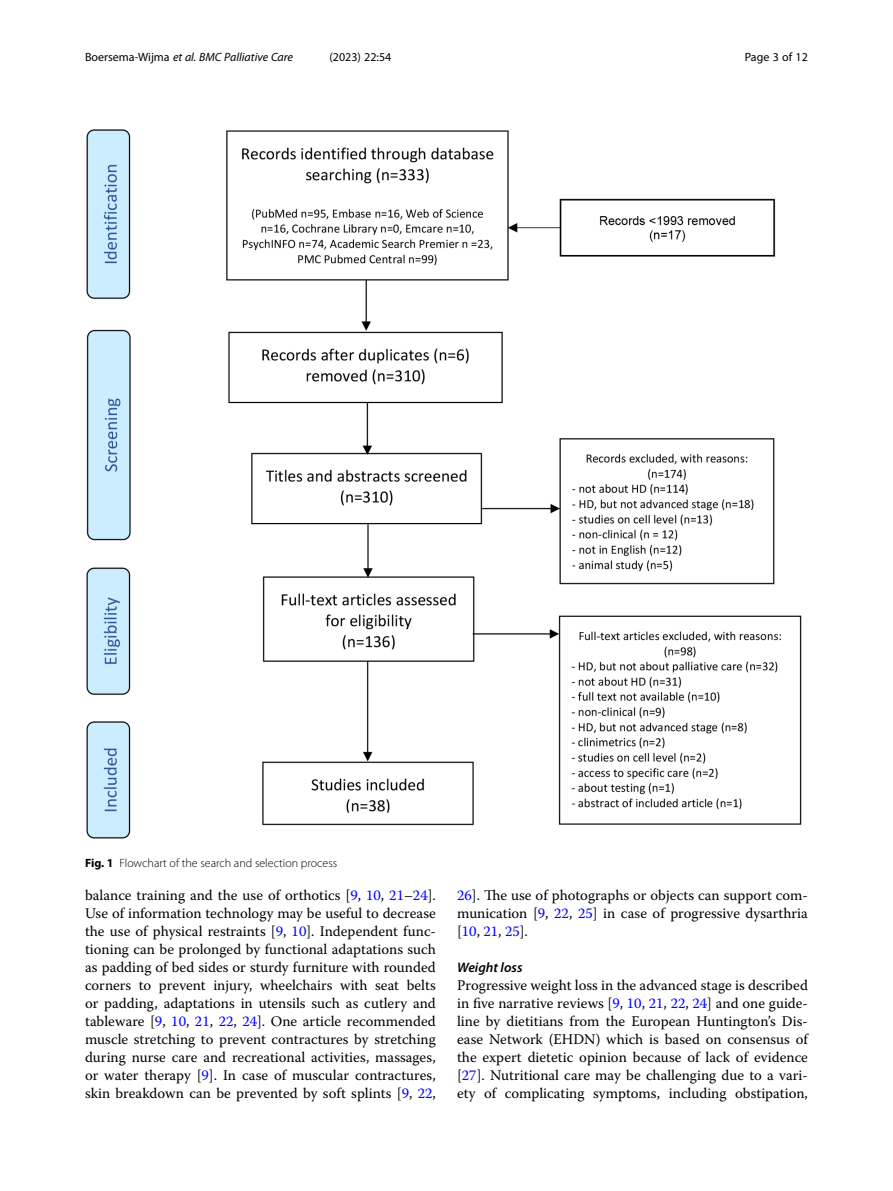
<style>
.page{position:relative;width:893px;height:1191px;background:#fff}
.page>*{position:absolute;margin:0;border:0;box-sizing:border-box;transform-origin:0 0}
.Body_Text{font:14.7px/18px "Warnock Pro";color:#000;text-align:justify}
.Head_3{font:italic 600 13.8px "Myriad Pro";color:#000}
.Figure_Caption{font:300 12px "Myriad Pro";color:#000}
.t1{font:italic 12px "Myriad Pro";color:#000}
.t2{font:12px "Myriad Pro";color:#000}
.s1{font-style:normal}
.s2{font-weight:700}
.s3{color:#00f}
</style>
<div class="page">
<img style="left:86px;top:129px;width:716px;height:710px">
<p class="t1" style="left:85px;top:50px;width:210px"><span class="s1">Boersema-Wijma</span> et al. BMC Palliative Care</p>
<p class="t2" style="left:329px;top:50px;width:63px">(2023) 22:54</p>
<p class="t2" style="left:745px;top:50px;width:65px">Page 3 of 12</p>
<p class="Figure_Caption" style="left:85px;top:856px;width:254px"><span class="s2">Fig. 1</span> Flowchart of the search and selection process</p>
<p class="Body_Text" style="left:85px;top:886px;width:352px">balance training and the use of orthotics [<span class="s3">9</span>, <span class="s3">10</span>, <span class="s3">21</span>–<span class="s3">24</span>].<br>Use of information technology may be useful to decrease the use of physical restraints [<span class="s3">9</span>, <span class="s3">10</span>]. Independent func&shy;tioning can be prolonged by functional adaptations such as padding of bed sides or sturdy furniture with rounded corners to prevent injury, wheelchairs with seat belts or padding, adaptations in utensils such as cutlery and tableware [<span class="s3">9</span>, <span class="s3">10</span>, <span class="s3">21</span>, <span class="s3">22</span>, <span class="s3">24</span>]. One article recommended muscle stretching to prevent contractures by stretching during nurse care and recreational activities, massages, or water therapy [<span class="s3">9</span>]. In case of muscular contractures, skin breakdown can be prevented by soft splints [<span class="s3">9</span>, <span class="s3">22</span>,</p>
<p class="Body_Text" style="left:457px;top:886px;width:352px"><span class="s3">26</span>]. The use of photographs or objects can support com&shy;munication [<span class="s3">9</span>, <span class="s3">22</span>, <span class="s3">25</span>] in case of progressive dysarthria [<span class="s3">10</span>, <span class="s3">21</span>, <span class="s3">25</span>].</p>
<p class="Head_3" style="left:457px;top:959px;width:67px">Weight loss</p>
<p class="Body_Text" style="left:457px;top:976px;width:352px">Progressive weight loss in the advanced stage is described in five narrative reviews [<span class="s3">9</span>, <span class="s3">10</span>, <span class="s3">21</span>, <span class="s3">22</span>, <span class="s3">24</span>] and one guide&shy;line by dietitians from the European Huntington’s Dis&shy;ease Network (EHDN) which is based on consensus of the expert dietetic opinion because of lack of evidence [<span class="s3">27</span>]. Nutritional care may be challenging due to a vari&shy;ety of complicating symptoms, including obstipation,</p>
</div>
